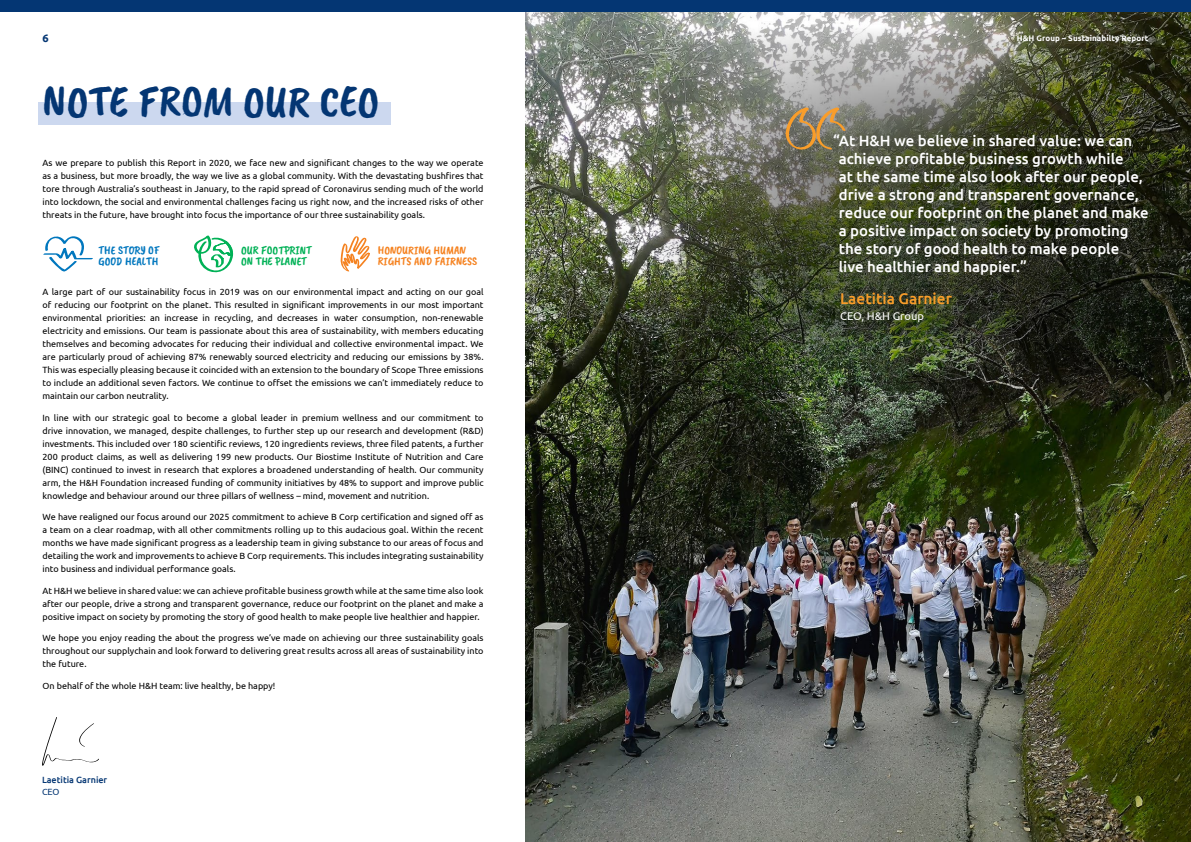
<style>
.page{position:relative;width:1191px;height:842px;background:#fff}
.page>*{position:absolute;margin:0;border:0;box-sizing:border-box;transform-origin:0 0}
.t1{font:45px "Caveat Brush";color:#043673}
.t2{font:500 15.4px "Ubuntu";color:#f99d2a}
.t3{font:500 15px/18px "Ubuntu";color:#fff}
.t4{font:11.8px/11.6px "Caveat Brush";color:#f58220}
.t5{font:11.8px/11.6px "Caveat Brush";color:#00b156}
.t6{font:11.8px/11.6px "Caveat Brush";color:#0077be}
.t7{font:11.2px "Ubuntu";color:#fff}
.t8{font:700 11px "Ubuntu";color:#043673}
.t9{font:9px/13px "Ubuntu";color:#000;text-align:justify}
.t10{font:500 9px "Ubuntu";color:#043673}
.t11{font:9px "Ubuntu";color:#043673}
.t12{font:700 8px "Ubuntu";letter-spacing:.01em;color:#fff}
</style>
<div class="page">
<img style="left:525px;top:12px;width:666px;height:830px">
<svg style="left:627px;top:26px;width:564px;height:414px;background:#474c3a"></svg>
<div style="left:39px;top:102px;width:352px;height:23px;background:#ccd8ef"></div>
<div style="left:0;top:0;width:1191px;height:12px;background:#043673"></div>
<svg style="left:42px;top:717px;width:57px;height:49px"></svg>
<svg style="left:786px;top:107px;width:59px;height:43px;background:#948060"></svg>
<svg style="left:43px;top:236px;width:50px;height:36px"></svg>
<svg style="left:194px;top:235px;width:39px;height:38px"></svg>
<svg style="left:340px;top:236px;width:30px;height:36px"></svg>
<p class="t8" style="left:43px;top:32px;width:8px">6</p>
<p class="t12" style="left:1016px;top:33px;width:133px">H&amp;H Group – Sustainabilty Report</p>
<h1 class="t1" style="left:43px;top:75px;width:338px">NOTE FROM OUR CEO</h1>
<p class="t9" style="left:43px;top:156px;width:442px">As we prepare to publish this Report in 2020, we face new and significant changes to the way we operate as a business, but more broadly, the way we live as a global community. With the devastating bushfires that tore through Australia’s southeast in January, to the rapid spread of Coronavirus sending much of the world into lockdown, the social and environmental challenges facing us right now, and the increased risks of other threats in the future, have brought into focus the importance of our three sustainability goals.</p>
<h3 class="t6" style="left:99px;top:244px;width:62px">THE STORY OF<br>GOOD HEALTH</h3>
<h3 class="t5" style="left:241px;top:244px;width:72px">OUR FOOTPRINT<br>ON THE PLANET</h3>
<h3 class="t4" style="left:378px;top:244px;width:101px">HONOURING HUMAN<br>RIGHTS AND FAIRNESS</h3>
<p class="t9" style="left:43px;top:285px;width:442px">A large part of our sustainability focus in 2019 was on our environmental impact and acting on our goal of reducing our footprint on the planet. This resulted in significant improvements in our most important environmental priorities: an increase in recycling, and decreases in water consumption, non-renewable electricity and emissions. Our team is passionate about this area of sustainability, with members educating themselves and becoming advocates for reducing their individual and collective environmental impact. We are particularly proud of achieving 87% renewably sourced electricity and reducing our emissions by 38%.<br>This was especially pleasing because it coincided with an extension to the boundary of Scope Three emissions to include an additional seven factors. We continue to offset the emissions we can’t immediately reduce to maintain our carbon neutrality.</p>
<p class="t9" style="left:43px;top:411px;width:442px">In line with our strategic goal to become a global leader in premium wellness and our commitment to drive innovation, we managed, despite challenges, to further step up our research and development (R&amp;D) investments. This included over 180 scientific reviews, 120 ingredients reviews, three filed patents, a further 200 product claims, as well as delivering 199 new products. Our Biostime Institute of Nutrition and Care (BINC) continued to invest in research that explores a broadened understanding of health. Our community arm, the H&amp;H Foundation increased funding of community initiatives by 48% to support and improve public knowledge and behaviour around our three pillars of wellness – mind, movement and nutrition.</p>
<p class="t9" style="left:43px;top:510px;width:442px">We have realigned our focus around our 2025 commitment to achieve B Corp certification and signed off as a team on a clear roadmap, with all other commitments rolling up to this audacious goal. Within the recent months we have made significant progress as a leadership team in giving substance to our areas of focus and detailing the work and improvements to achieve B Corp requirements. This includes integrating sustainability into business and individual performance goals.</p>
<p class="t9" style="left:43px;top:584px;width:442px">At H&amp;H we believe in shared value: we can achieve profitable business growth while at the same time also look after our people, drive a strong and transparent governance, reduce our footprint on the planet and make a positive impact on society by promoting the story of good health to make people live healthier and happier.</p>
<p class="t9" style="left:43px;top:631px;width:442px">We hope you enjoy reading the about the progress we’ve made on achieving our three sustainability goals throughout our supplychain and look forward to delivering great results across all areas of sustainability into the future.</p>
<p class="t9" style="left:43px;top:679px;width:234px">On behalf of the whole H&amp;H team: live healthy, be happy!</p>
<p class="t10" style="left:42px;top:774px;width:67px">Laetitia Garnier</p>
<p class="t11" style="left:42px;top:787px;width:19px">CEO</p>
<p class="t3" style="left:838px;top:132px;width:311px;text-indent:-6px">“At H&amp;H we believe in shared value: we can achieve profitable business growth while<br>at the same time also look after our people, drive a strong and transparent governance, reduce our footprint on the planet and make a positive impact on society by promoting the story of good health to make people<br>live healthier and happier.”</p>
<h2 class="t2" style="left:840px;top:289px;width:113px">Laetitia Garnier</h2>
<p class="t7" style="left:840px;top:309px;width:86px">CEO, H&amp;H Group</p>
</div>
